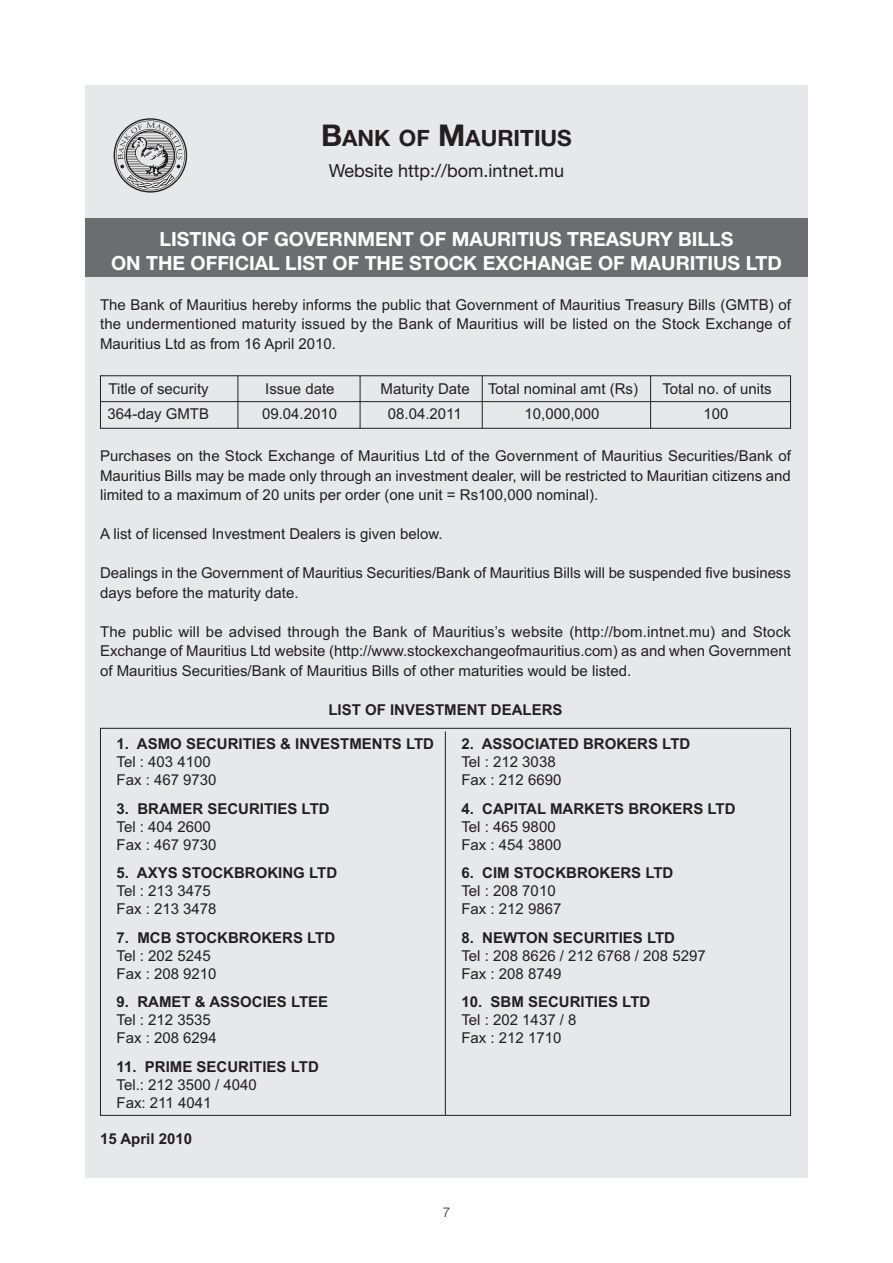
<style>
.page{position:relative;width:893px;height:1263px;background:#fff}
.page>*{position:absolute;margin:0;border:0;box-sizing:border-box;transform-origin:0 0}
.t1{font:700 22.5px "Helvetica Neue";color:#231f20}
.t2{font:700 19.5px/24px "Helvetica Neue";color:#fff;text-align:center}
.t3{font:18px "Helvetica Neue";color:#231f20}
.t4{font:15px/18px "Arial";color:#231f20}
.t5{font:700 15px "Arial";color:#231f20}
.t6{font:300 13.5px "Helvetica Neue";color:#231f20}
.s1{font-size:30px}
</style>
<div class="page">
<div style="left:85px;top:85px;width:723px;height:1093px;background:#e7e8e9"></div>
<svg style="left:114px;top:118px;width:73px;height:75px"></svg>
<div style="left:85px;top:219px;width:723px;height:58px;background:#6c6d70"></div>
<div style="left:100px;top:375px;width:691px;height:54px;border:1px solid #231f20"></div>
<hr style="left:100px;top:401px;width:691px;height:1px;background:#231f20">
<hr style="left:238px;top:375px;width:1px;height:53px;background:#231f20">
<hr style="left:360px;top:375px;width:1px;height:53px;background:#231f20">
<hr style="left:482px;top:375px;width:1px;height:53px;background:#231f20">
<hr style="left:650px;top:375px;width:1px;height:53px;background:#231f20">
<hr style="left:445px;top:731px;width:1px;height:384px;background:#231f20">
<h1 class="t1" style="left:321px;top:124px;width:252px"><span class="s1">B</span>ANK OF <span class="s1">M</span>AURITIUS</h1>
<p class="t3" style="left:329px;top:160px;width:237px">Website http://bom.intnet.mu</p>
<h2 class="t2" style="left:111px;top:227px;width:672px">LISTING OF GOVERNMENT OF MAURITIUS TREASURY BILLS<br>ON THE OFFICIAL LIST OF THE STOCK EXCHANGE OF MAURITIUS LTD</h2>
<p class="t4" style="left:100px;top:295px;width:692px;line-height:19.5px;text-align:justify">The Bank of Mauritius hereby informs the public that Government of Mauritius Treasury Bills (GMTB) of the undermentioned maturity issued by the Bank of Mauritius will be listed on the Stock Exchange of Mauritius Ltd as from 16 April 2010.</p>
<p class="t4" style="left:108px;top:380px;width:102px">Title of security</p>
<p class="t4" style="left:265px;top:380px;width:71px">Issue date</p>
<p class="t4" style="left:381px;top:380px;width:259px">Maturity Date Total nominal amt (Rs)</p>
<p class="t4" style="left:662px;top:380px;width:111px">Total no. of units</p>
<p class="t4" style="left:107px;top:405px;width:103px">364-day GMTB</p>
<p class="t4" style="left:262px;top:405px;width:77px">09.04.2010</p>
<p class="t4" style="left:388px;top:405px;width:75px">08.04.2011</p>
<p class="t4" style="left:525px;top:405px;width:77px">10,000,000</p>
<p class="t4" style="left:704px;top:405px;width:27px">100</p>
<p class="t4" style="left:100px;top:446px;width:692px;line-height:19.5px;text-align:justify">Purchases on the Stock Exchange of Mauritius Ltd of the Government of Mauritius Securities/Bank of Mauritius Bills may be made only through an investment dealer, will be restricted to Mauritian citizens and limited to a maximum of 20 units per order (one unit = Rs100,000 nominal).</p>
<p class="t4" style="left:100px;top:525px;width:344px">A list of licensed Investment Dealers is given below.</p>
<p class="t4" style="left:100px;top:563px;width:692px;line-height:19.5px">Dealings in the Government of Mauritius Securities/Bank of Mauritius Bills will be suspended five business days before the maturity date.</p>
<p class="t4" style="left:100px;top:622px;width:692px;line-height:19.5px;text-align:justify">The public will be advised through the Bank of Mauritius’s website (http://bom.intnet.mu) and Stock Exchange of Mauritius Ltd website (http://www.stockexchangeofmauritius.com) as and when Government of Mauritius Securities/Bank of Mauritius Bills of other maturities would be listed.</p>
<p class="t5" style="left:328px;top:701px;width:236px">LIST OF INVESTMENT DEALERS</p>
<p class="t5" style="left:117px;top:735px;width:319px">1. ASMO SECURITIES &amp; INVESTMENTS LTD</p>
<p class="t4" style="left:117px;top:753px;width:102px">Tel : 403 4100<br>Fax : 467 9730</p>
<p class="t5" style="left:117px;top:800px;width:215px">3. BRAMER SECURITIES LTD</p>
<p class="t4" style="left:117px;top:818px;width:102px">Tel : 404 2600<br>Fax : 467 9730</p>
<p class="t5" style="left:117px;top:864px;width:222px">5. AXYS STOCKBROKING LTD</p>
<p class="t4" style="left:117px;top:882px;width:102px">Tel : 213 3475<br>Fax : 213 3478</p>
<p class="t5" style="left:117px;top:929px;width:220px">7. MCB STOCKBROKERS LTD</p>
<p class="t4" style="left:117px;top:947px;width:102px">Tel : 202 5245<br>Fax : 208 9210</p>
<p class="t5" style="left:117px;top:993px;width:213px">9. RAMET &amp; ASSOCIES LTEE</p>
<p class="t4" style="left:117px;top:1011px;width:102px">Tel : 212 3535<br>Fax : 208 6294</p>
<p class="t5" style="left:117px;top:1058px;width:204px">11. PRIME SECURITIES LTD</p>
<p class="t4" style="left:117px;top:1076px;width:142px">Tel.: 212 3500 / 4040<br>Fax: 211 4041</p>
<p class="t5" style="left:100px;top:1130px;width:93px">15 April 2010</p>
<p class="t5" style="left:461px;top:735px;width:230px">2. ASSOCIATED BROKERS LTD</p>
<p class="t4" style="left:461px;top:753px;width:102px">Tel : 212 3038<br>Fax : 212 6690</p>
<p class="t5" style="left:461px;top:800px;width:276px">4. CAPITAL MARKETS BROKERS LTD</p>
<p class="t4" style="left:461px;top:818px;width:102px">Tel : 465 9800<br>Fax : 454 3800</p>
<p class="t5" style="left:461px;top:864px;width:213px">6. CIM STOCKBROKERS LTD</p>
<p class="t4" style="left:461px;top:882px;width:102px">Tel : 208 7010<br>Fax : 212 9867</p>
<p class="t5" style="left:461px;top:929px;width:215px">8. NEWTON SECURITIES LTD</p>
<p class="t4" style="left:461px;top:947px;width:246px">Tel : 208 8626 / 212 6768 / 208 5297<br>Fax : 208 8749</p>
<p class="t5" style="left:461px;top:993px;width:190px">10. SBM SECURITIES LTD</p>
<p class="t4" style="left:461px;top:1011px;width:117px">Tel : 202 1437 / 8<br>Fax : 212 1710</p>
<p class="t6" style="left:443px;top:1204px;width:9px">7</p>
</div>
